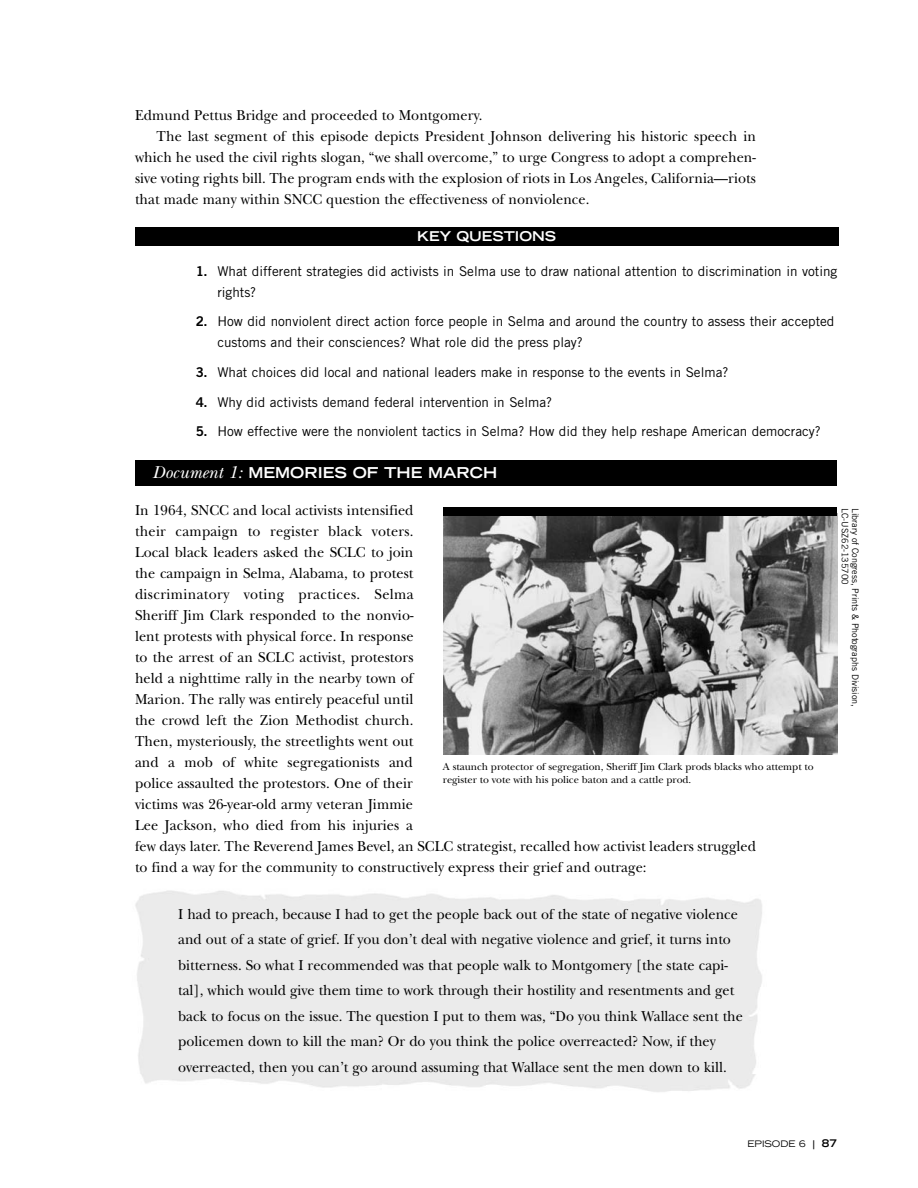
<style>
.page{position:relative;width:918px;height:1188px;background:#fff}
.page>*{position:absolute;margin:0;border:0;box-sizing:border-box;transform-origin:0 0}
.t1{font:15px/21px "New Baskerville";letter-spacing:.005em;color:#000;scale:.95 1}
.t2{font:700 expanded 15px "Trade Gothic LH";color:#fff}
.t3{font:13.5px/21px "Trade Gothic";color:#000}
.t4{font:700 expanded 13.5px "Trade Gothic LH";color:#fff}
.t5{font:10.5px/13.5px "New Baskerville";letter-spacing:-.005em;color:#000}
.t6{font:9px/10.5px "Trade Gothic";letter-spacing:-.005em;color:#000}
.t7{font:expanded 9px "Trade Gothic LH";color:#000}
.s1{font-family:"Trade Gothic Bold Two"}
.s2{font-family:"New Baskerville Italic Os F";font-weight:400;font-stretch:normal;font-size:18px}
.s3{font-family:"New Baskerville";font-weight:400;font-style:italic;font-stretch:normal;font-size:18px}
.s4{font-weight:700}
.s5{font-weight:700;font-size:10.5px}
</style>
<div class="page">
<div style="left:135px;top:227px;width:703px;height:19px;background:#000"></div>
<div style="left:135px;top:460px;width:702px;height:25px;background:#000"></div>
<img style="left:444px;top:516px;width:393px;height:239px">
<div style="left:444px;top:507px;width:393px;height:9px;background:#000"></div>
<p class="t1" style="left:135px;top:106px;width:367px">Edmund Pettus Bridge and proceeded to Montgomery.</p>
<p class="t1" style="left:157px;top:127px;width:632px">The last segment of this episode depicts President Johnson delivering his historic speech in</p>
<p class="t1" style="left:135px;top:148px;width:655px">which he used the civil rights slogan, “we shall overcome,” to urge Congress to adopt a comprehen-</p>
<p class="t1" style="left:135px;top:169px;width:655px">sive voting rights bill. The program ends with the explosion of riots in Los Angeles, California—riots</p>
<p class="t1" style="left:135px;top:190px;width:480px">that made many within SNCC question the effectiveness of nonviolence.</p>
<p class="t4" style="left:417px;top:231px;width:141px">KEY QUESTIONS</p>
<p class="t3" style="left:217px;top:262px;width:622px;text-indent:-22px"><span class="s1">1.</span> What different strategies did activists in Selma use to draw national attention to discrimination in voting rights?</p>
<p class="t3" style="left:217px;top:312px;width:619px;text-indent:-22px"><span class="s1">2.</span> How did nonviolent direct action force people in Selma and around the country to assess their accepted customs and their consciences? What role did the press play?</p>
<p class="t3" style="left:196px;top:363px;width:534px"><span class="s1">3.</span> What choices did local and national leaders make in response to the events in Selma?</p>
<p class="t3" style="left:196px;top:392px;width:358px"><span class="s1">4.</span> Why did activists demand federal intervention in Selma?</p>
<p class="t3" style="left:196px;top:422px;width:627px"><span class="s1">5.</span> How effective were the nonviolent tactics in Selma? How did they help reshape American democracy?</p>
<p class="t2" style="left:153px;top:467px;width:346px"><span class="s2">Document</span> <span class="s3">1:</span> MEMORIES OF THE MARCH</p>
<p class="t1" style="left:135px;top:501px;width:655px">In 1964, SNCC and local activists intensified<br>their campaign to register black voters.<br>Local black leaders asked the SCLC to join<br>the campaign in Selma, Alabama, to protest<br>discriminatory voting practices. Selma<br>Sheriff Jim Clark responded to the nonvio-<br>lent protests with physical force. In response<br>to the arrest of an SCLC activist, protestors<br>held a nighttime rally in the nearby town of<br>Marion. The rally was entirely peaceful until<br>the crowd left the Zion Methodist church.<br>Then, mysteriously, the streetlights went out<br>and a mob of white segregationists and<br>police assaulted the protestors. One of their<br>victims was 26-year-old army veteran Jimmie<br>Lee Jackson, who died from his injuries a<br>few days later. The Reverend James Bevel, an SCLC strategist, recalled how activist leaders struggled to find a way for the community to constructively express their grief and outrage:</p>
<p class="t1" style="left:178px;top:903px;width:596px;line-height:25.5px">I had to preach, because I had to get the people back out of the state of negative violence and out of a state of grief. If you don’t deal with negative violence and grief, it turns into bitterness. So what I recommended was that people walk to Montgomery [the state capi&shy;tal], which would give them time to work through their hostility and resentments and get back to focus on the issue. The question I put to them was, “Do you think Wallace sent the policemen down to kill the man? Or do you think the police overreacted? Now, if they overreacted, then you can’t go around assuming that Wallace sent the men down to kill.</p>
<p class="t5" style="left:443px;top:760px;width:372px">A staunch protector of segregation, Sheriff Jim Clark prods blacks who attempt to register to vote with his police baton and a cattle prod.</p>
<p class="t6" style="left:860px;top:508px;width:200px;rotate:90deg">Library of Congress, Prints &amp; Photographs Division,<br>LC-USZ62-135700</p>
<p class="t7" style="left:748px;top:1140px;width:91px">EPISODE 6 <span class="s4">|</span> <span class="s5">87</span></p>
</div>
